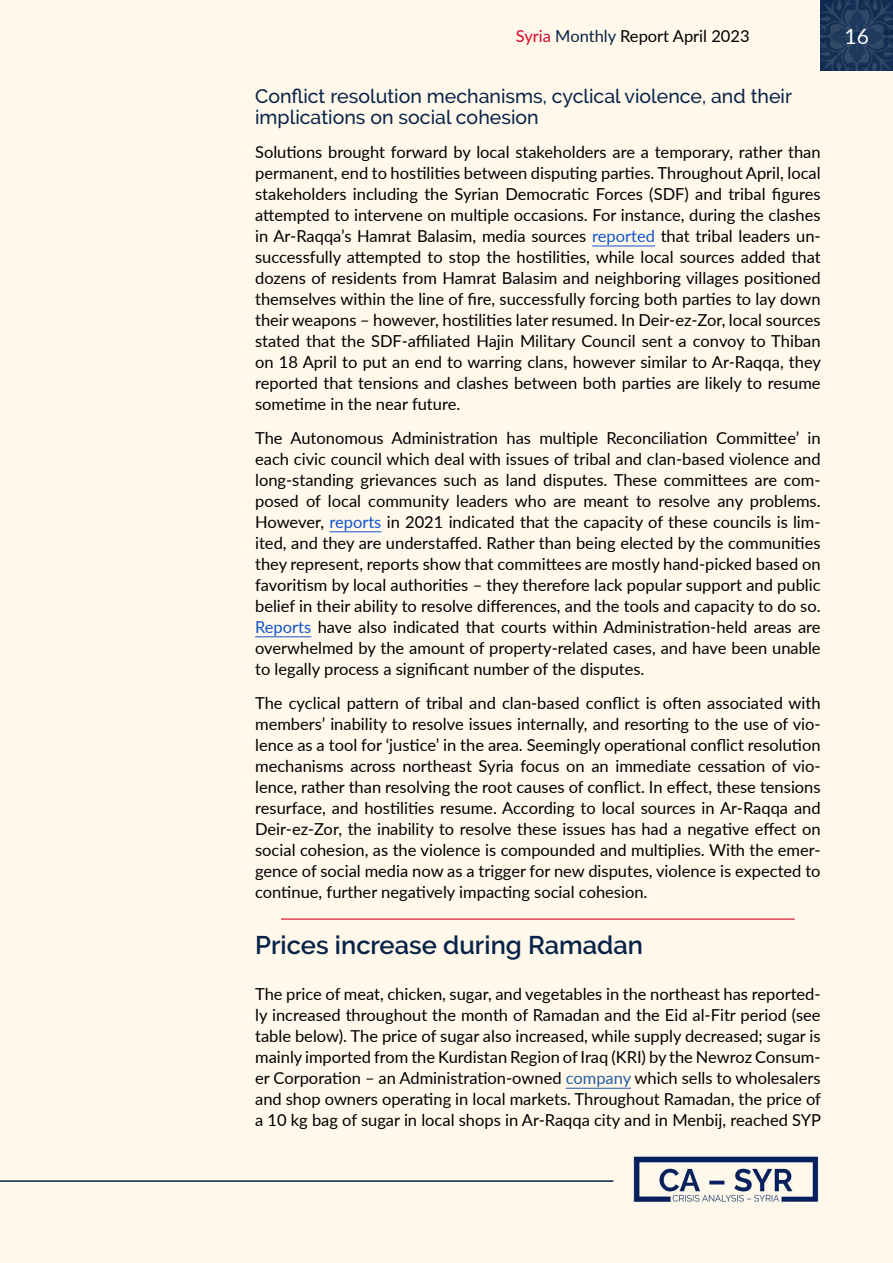
<style>
.page{position:relative;width:893px;height:1263px;background:#fff8eb}
.page>*{position:absolute;margin:0;border:0;box-sizing:border-box;transform-origin:0 0}
.t1{font:600 25.5px "Raleway";color:#082348}
.t2{font:21px "Lato";color:#fff}
.t3{font:500 19.5px/21px "Raleway";color:#082348}
.t4{font:16.5px/21px "Lato";color:#000;text-align:justify}
.s1{color:#d70926}
.s2{color:#082348}
.s3{color:#15c}
.s4{color:#275b9b}
</style>
<div class="page">
<svg style="left:821px;top:0;width:72px;height:71px;background:#1f3a5b"></svg>
<hr style="left:0;top:1180px;width:613px;height:2px;background:#082348">
<img style="left:633px;top:1156px;width:186px;height:46px">
<hr style="left:592px;top:246px;width:63px;height:1px;background:#15c">
<hr style="left:329px;top:531px;width:52px;height:1px;background:#15c">
<hr style="left:255px;top:636px;width:56px;height:1px;background:#15c">
<hr style="left:566px;top:1088px;width:65px;height:1px;background:#275b9b">
<hr style="left:281px;top:918px;width:514px;height:2px;background:#d70926">
<p class="t4" style="left:516px;top:25px;width:235px"><span class="s1">Syria</span> <span class="s2">Monthly</span> Report April 2023</p>
<p class="t2" style="left:844px;top:21px;width:26px">16</p>
<p class="t3" style="left:255px;top:86px;width:538px">Conflict resolution mechanisms, cyclical violence, and their implications on social cohesion</p>
<p class="t4" style="left:255px;top:141px;width:567px">Solutions brought forward by local stakeholders are a temporary, rather than permanent, end to hostilities between disputing parties. Throughout April, local stakeholders including the Syrian Democratic Forces (SDF) and tribal figures attempted to intervene on multiple occasions. For instance, during the clashes in Ar-Raqqa’s Hamrat Balasim, media sources <span class="s3">reported</span> that tribal leaders un&shy;successfully attempted to stop the hostilities, while local sources added that dozens of residents from Hamrat Balasim and neighboring villages positioned themselves within the line of fire, successfully forcing both parties to lay down their weapons – however, hostilities later resumed. In Deir-ez-Zor, local sources stated that the SDF-affiliated Hajin Military Council sent a convoy to Thiban on 18 April to put an end to warring clans, however similar to Ar-Raqqa, they reported that tensions and clashes between both parties are likely to resume sometime in the near future.</p>
<p class="t4" style="left:255px;top:427px;width:567px">The Autonomous Administration has multiple Reconciliation Committee’ in each civic council which deal with issues of tribal and clan-based violence and long-standing grievances such as land disputes. These committees are com&shy;posed of local community leaders who are meant to resolve any problems.<br>However, <span class="s3">reports</span> in 2021 indicated that the capacity of these councils is lim&shy;ited, and they are understaffed. Rather than being elected by the communities they represent, reports show that committees are mostly hand-picked based on favoritism by local authorities – they therefore lack popular support and public belief in their ability to resolve differences, and the tools and capacity to do so.<br><span class="s3">Reports</span> have also indicated that courts within Administration-held areas are overwhelmed by the amount of property-related cases, and have been unable to legally process a significant number of the disputes.</p>
<p class="t4" style="left:255px;top:692px;width:567px">The cyclical pattern of tribal and clan-based conflict is often associated with members’ inability to resolve issues internally, and resorting to the use of vio&shy;lence as a tool for ‘justice’ in the area. Seemingly operational conflict resolution mechanisms across northeast Syria focus on an immediate cessation of vio&shy;lence, rather than resolving the root causes of conflict. In effect, these tensions resurface, and hostilities resume. According to local sources in Ar-Raqqa and Deir-ez-Zor, the inability to resolve these issues has had a negative effect on social cohesion, as the violence is compounded and multiplies. With the emer&shy;gence of social media now as a trigger for new disputes, violence is expected to continue, further negatively impacting social cohesion.</p>
<h1 class="t1" style="left:255px;top:930px;width:390px">Prices increase during Ramadan</h1>
<p class="t4" style="left:255px;top:983px;width:567px">The price of meat, chicken, sugar, and vegetables in the northeast has reported&shy;ly increased throughout the month of Ramadan and the Eid al-Fitr period (see table below). The price of sugar also increased, while supply decreased; sugar is mainly imported from the Kurdistan Region of Iraq (KRI) by the Newroz Consum&shy;er Corporation – an Administration-owned <span class="s4">company</span> which sells to wholesalers and shop owners operating in local markets. Throughout Ramadan, the price of a 10 kg bag of sugar in local shops in Ar-Raqqa city and in Menbij, reached SYP</p>
</div>
